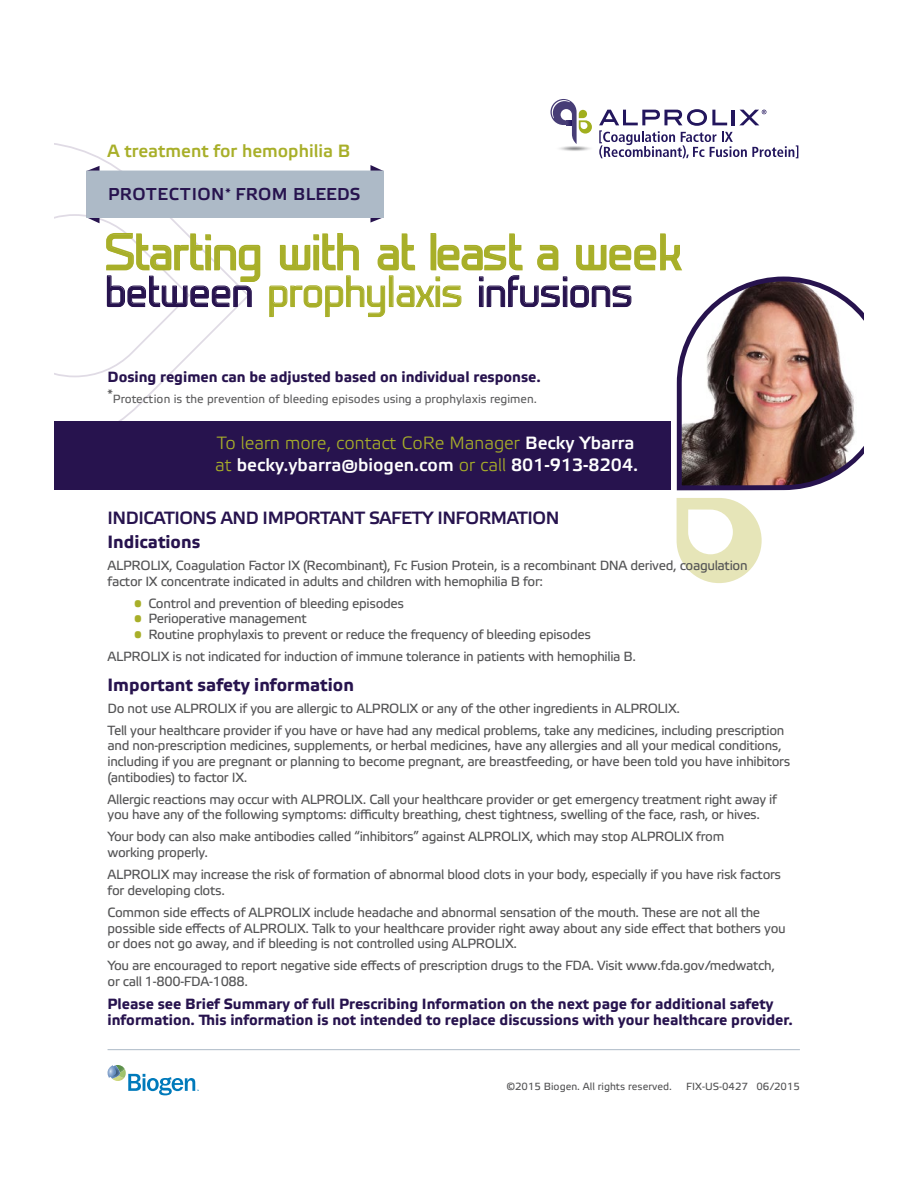
<style>
.page{position:relative;width:918px;height:1188px;background:#fff}
.page>*{position:absolute;margin:0;border:0;box-sizing:border-box;transform-origin:0 0}
.t1{font:47.55px "Prime";letter-spacing:-.025em;color:#a8af29}
.t2{font:40.95px "Prime";letter-spacing:-.025em;color:#27134e}
.t3{font:700 17.7px/21.3px "Etelka Light Pro";color:#fff}
.t4{font:17.7px "Etelka Medium Pro";letter-spacing:-.025em;color:#27134e}
.t5{font:700 17.7px "Etelka Text Pro";color:#27134e}
.t6{font:700 17.7px "Etelka Light Pro";color:#a8af29}
.t7{font:700 17.25px "Etelka Light Pro";letter-spacing:.02em;color:#27134e}
.t8{font:700 14.85px/16.2px "Etelka Text Pro";color:#27134e}
.t9{font:13.35px/15.6px "Etelka Text Pro";letter-spacing:-.025em;color:#545455}
.t10{font:11.85px "Etelka Text Pro";color:#5e5e5f}
.t11{font:10.35px "Etelka Text Pro";color:#545455}
.s1{color:#a8af29}
.s2{font-weight:400;color:#a8af29}
</style>
<div class="page">
<svg style="left:54px;top:143px;width:196px;height:279px"></svg>
<div style="left:54px;top:422px;width:616px;height:68px;background:#27134e"></div>
<svg style="left:550px;top:99px;width:42px;height:45px"></svg>
<img style="left:559px;top:146px;width:31px;height:5px">
<svg style="left:599px;top:109px;width:199px;height:49px"></svg>
<svg style="left:87px;top:166px;width:13px;height:57px"></svg>
<svg style="left:370px;top:165px;width:13px;height:58px"></svg>
<div style="left:87px;top:171px;width:296px;height:46px;background:#adbac7"></div>
<svg style="left:105px;top:232px;width:156px;height:75px"></svg>
<svg style="left:270px;top:233px;width:594px;height:350px"></svg>
<hr style="left:108px;top:1049px;width:692px;height:1px;background:#adbac7">
<svg style="left:108px;top:1065px;width:91px;height:30px"></svg>
<h3 class="t6" style="left:108px;top:142px;width:244px">A treatment for hemophilia B</h3>
<p class="t7" style="left:108px;top:185px;width:254px">PROTECTION<sup>*</sup> FROM BLEEDS</p>
<h1 class="t1" style="left:105px;top:223px;width:578px">Starting with at least a week</h1>
<h2 class="t2" style="left:105px;top:267px;width:530px">between <span class="s1">prophylaxis</span> infusions</h2>
<p class="t8" style="left:108px;top:370px;width:435px">Dosing regimen can be adjusted based on individual response.</p>
<p class="t10" style="left:108px;top:392px;width:431px">*Protection is the prevention of bleeding episodes using a prophylaxis regimen.</p>
<h3 class="t3" style="left:215px;top:434px;width:424px"><span class="s2">To learn more, contact CoRe Manager</span> Becky Ybarra <span class="s2">at</span> becky.ybarra@biogen.com <span class="s2">or call</span> 801-913-8204 .</h3>
<h3 class="t4" style="left:108px;top:508px;width:453px">INDICATIONS AND IMPORTANT SAFETY INFORMATION</h3>
<h3 class="t5" style="left:108px;top:532px;width:94px">Indications</h3>
<p class="t9" style="left:108px;top:558px;width:642px">ALPROLIX, Coagulation Factor IX (Recombinant), Fc Fusion Protein, is a recombinant DNA derived, coagulation factor IX concentrate indicated in adults and children with hemophilia B for:</p>
<p class="t9" style="left:134px;top:596px;width:272px"><span class="s1">•</span> Control and prevention of bleeding episodes</p>
<p class="t9" style="left:134px;top:612px;width:174px"><span class="s1">•</span> Perioperative management</p>
<p class="t9" style="left:108px;top:624px;width:530px;line-height:22.2px;text-indent:27px"><span class="s1">•</span> Routine prophylaxis to prevent or reduce the frequency of bleeding episodes<br>ALPROLIX is not indicated for induction of immune tolerance in patients with hemophilia B.</p>
<h3 class="t5" style="left:108px;top:675px;width:248px">Important safety information</h3>
<p class="t9" style="left:108px;top:698px;width:678px;line-height:22.2px">Do not use ALPROLIX if you are allergic to ALPROLIX or any of the other ingredients in ALPROLIX.<br>Tell your healthcare provider if you have or have had any medical problems, take any medicines, including prescription</p>
<p class="t9" style="left:108px;top:739px;width:684px">and non-prescription medicines, supplements, or herbal medicines, have any allergies and all your medical conditions, including if you are pregnant or planning to become pregnant, are breastfeeding, or have been told you have inhibitors (antibodies) to factor IX.</p>
<p class="t9" style="left:108px;top:792px;width:671px">Allergic reactions may occur with ALPROLIX. Call your healthcare provider or get emergency treatment right away if you have any of the following symptoms: difficulty breathing, chest tightness, swelling of the face, rash, or hives.</p>
<p class="t9" style="left:108px;top:830px;width:618px">Your body can also make antibodies called “inhibitors” against ALPROLIX, which may stop ALPROLIX from working properly.</p>
<p class="t9" style="left:108px;top:868px;width:675px">ALPROLIX may increase the risk of formation of abnormal blood clots in your body, especially if you have risk factors for developing clots.</p>
<p class="t9" style="left:108px;top:905px;width:533px">Common side effects of ALPROLIX include headache and abnormal sensation of the mouth.</p>
<p class="t9" style="left:108px;top:905px;width:680px;text-indent:548px">ese are not all the possible side effects of ALPROLIX. Talk to your healthcare provider right away about any side effect that bothers you or does not go away, and if bleeding is not controlled using ALPROLIX.</p>
<p class="t9" style="left:108px;top:959px;width:669px">You are encouraged to report negative side effects of prescription drugs to the FDA. Visit www.fda.gov/medwatch, or call 1-800-FDA-1088.</p>
<p class="t8" style="left:108px;top:996px;width:687px">Please see Brief Summary of full Prescribing Information on the next page for additional safety information. -is information is not intended to replace discussions with your healthcare provider.</p>
<p class="t11" style="left:506px;top:1080px;width:167px">©2015 Biogen. All rights reserved.</p>
<p class="t11" style="left:686px;top:1080px;width:115px">FIX-US-0427 06/2015</p>
</div>
